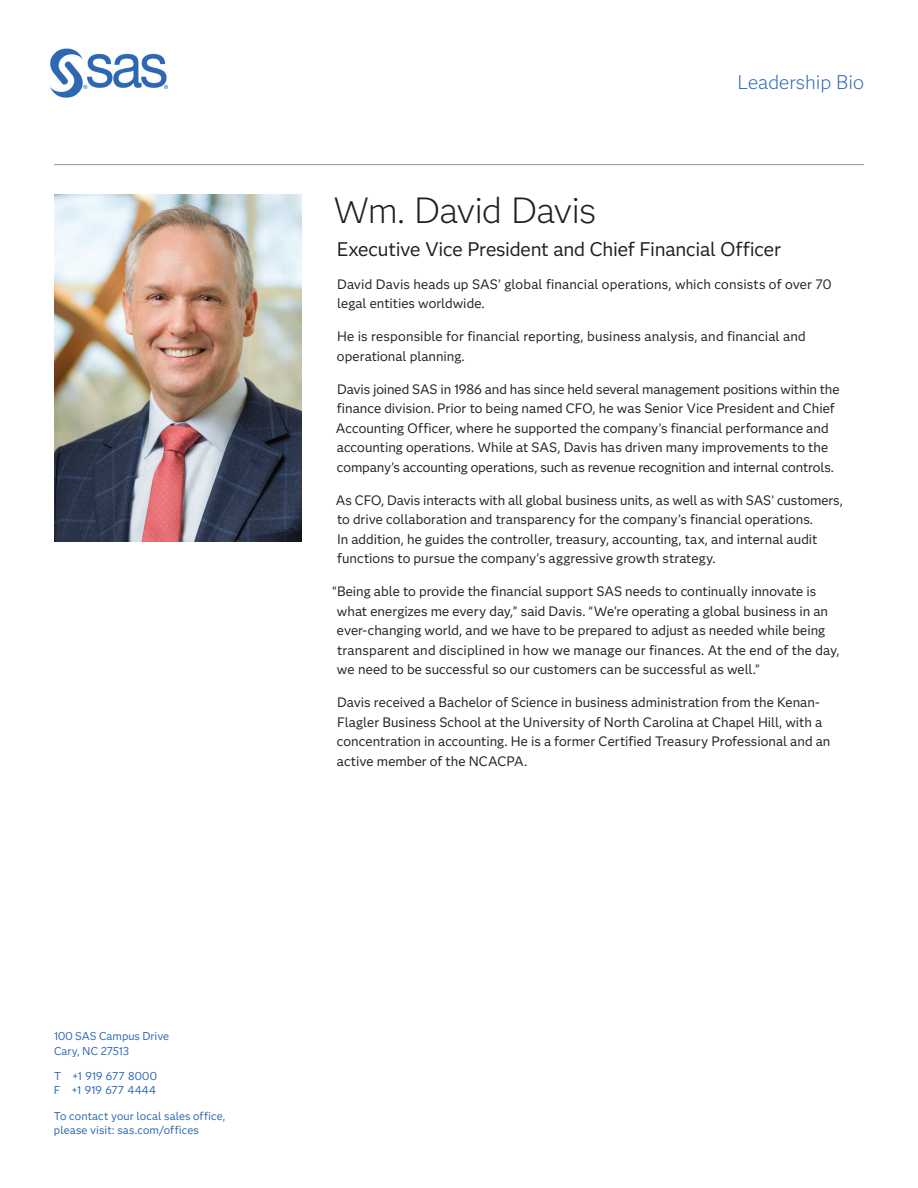
<style>
.page{position:relative;width:918px;height:1188px;background:#fff}
.page>*{position:absolute;margin:0;border:0;box-sizing:border-box;transform-origin:0 0}
.t1{font:300 36px "Anova";letter-spacing:-.025em;color:#231f20}
.t2{font:19.5px "Anova";letter-spacing:-.015em;color:#231f20}
.t3{font:300 19.5px "Anova";color:#2d67b2}
.t4{font:13.5px/19.5px "Anova";color:#231f20}
.t5{font:11.25px/14.2px "Anova";letter-spacing:.005em;color:#2d67b2}
</style>
<div class="page">
<hr style="left:54px;top:164px;width:810px;height:1px;background:#939598">
<img style="left:54px;top:195px;width:247px;height:347px">
<img style="left:50px;top:48px;width:118px;height:49px">
<p class="t5" style="left:54px;top:1029px;width:117px">100 SAS Campus Drive<br>Cary, NC 27513</p>
<p class="t5" style="left:54px;top:1068px;width:104px">T +1 919 677 8000<br>F +1 919 677 4444</p>
<p class="t5" style="left:54px;top:1108px;width:173px">To contact your local sales office, please visit: sas.com/offices</p>
<h2 class="t3" style="left:738px;top:69px;width:128px">Leadership Bio</h2>
<h1 class="t1" style="left:333px;top:185px;width:265px">Wm. David Davis</h1>
<h2 class="t2" style="left:337px;top:235px;width:446px">Executive Vice President and Chief Financial Officer</h2>
<p class="t4" style="left:337px;top:274px;width:496px">David Davis heads up SAS’ global financial operations, which consists of over 70 legal entities worldwide.</p>
<p class="t4" style="left:337px;top:326px;width:470px">He is responsible for financial reporting, business analysis, and financial and operational planning.</p>
<p class="t4" style="left:336px;top:379px;width:505px">Davis joined SAS in 1986 and has since held several management positions within the finance division. Prior to being named CFO, he was Senior Vice President and Chief Accounting Officer, where he supported the company’s financial performance and accounting operations. While at SAS, Davis has driven many improvements to the company’s accounting operations, such as revenue recognition and internal controls.</p>
<p class="t4" style="left:336px;top:489px;width:508px">As CFO, Davis interacts with all global business units, as well as with SAS’ customers, to drive collaboration and transparency for the company’s financial operations.<br>In addition, he guides the controller, treasury, accounting, tax, and internal audit functions to pursue the company’s aggressive growth strategy.</p>
<p class="t4" style="left:337px;top:581px;width:504px;text-indent:-5px">“Being able to provide the financial support SAS needs to continually innovate is what energizes me every day,” said Davis. “We’re operating a global business in an ever-changing world, and we have to be prepared to adjust as needed while being transparent and disciplined in how we manage our finances. At the end of the day, we need to be successful so our customers can be successful as well.”</p>
<p class="t4" style="left:337px;top:692px;width:495px">Davis received a Bachelor of Science in business administration from the Kenan-Flagler Business School at the University of North Carolina at Chapel Hill, with a concentration in accounting. He is a former Certified Treasury Professional and an active member of the NCACPA.</p>
</div>
